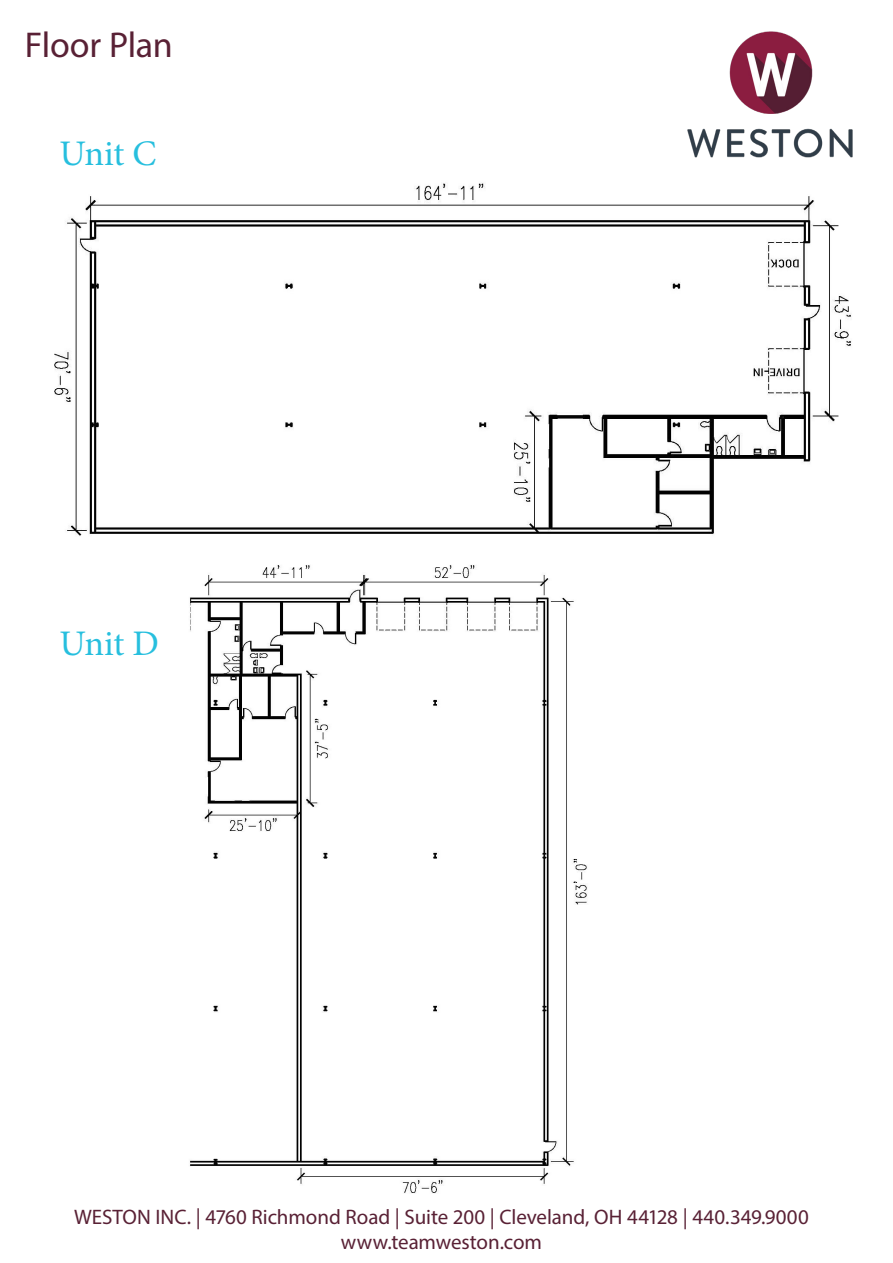
<style>
.page{position:relative;width:893px;height:1263px;background:#fff}
.page>*{position:absolute;margin:0;border:0;box-sizing:border-box;transform-origin:0 0}
.t1{font:36px "Minion Pro";letter-spacing:-.01em;color:#27bfde}
.body_text{font:36px "Myriad Pro";letter-spacing:-.01em;color:#592135}
.body_text-2{font:21px "Myriad Pro";color:#592135}
</style>
<div class="page">
<img style="left:54px;top:183px;width:797px;height:353px">
<img style="left:190px;top:565px;width:397px;height:629px">
<img style="left:687px;top:31px;width:166px;height:127px">
<p class="body_text" style="left:25px;top:23px;width:149px">Floor Plan</p>
<p class="t1" style="left:60px;top:130px;width:98px">Unit C</p>
<p class="t1" style="left:60px;top:619px;width:101px">Unit D</p>
<p class="body_text-2" style="left:74px;top:1204px;width:736px">WESTON INC. | 4760 Richmond Road | Suite 200 | Cleveland, OH 44128 | 440.349.9000</p>
<p class="body_text-2" style="left:341px;top:1229px;width:203px">www.teamweston.com</p>
</div>
